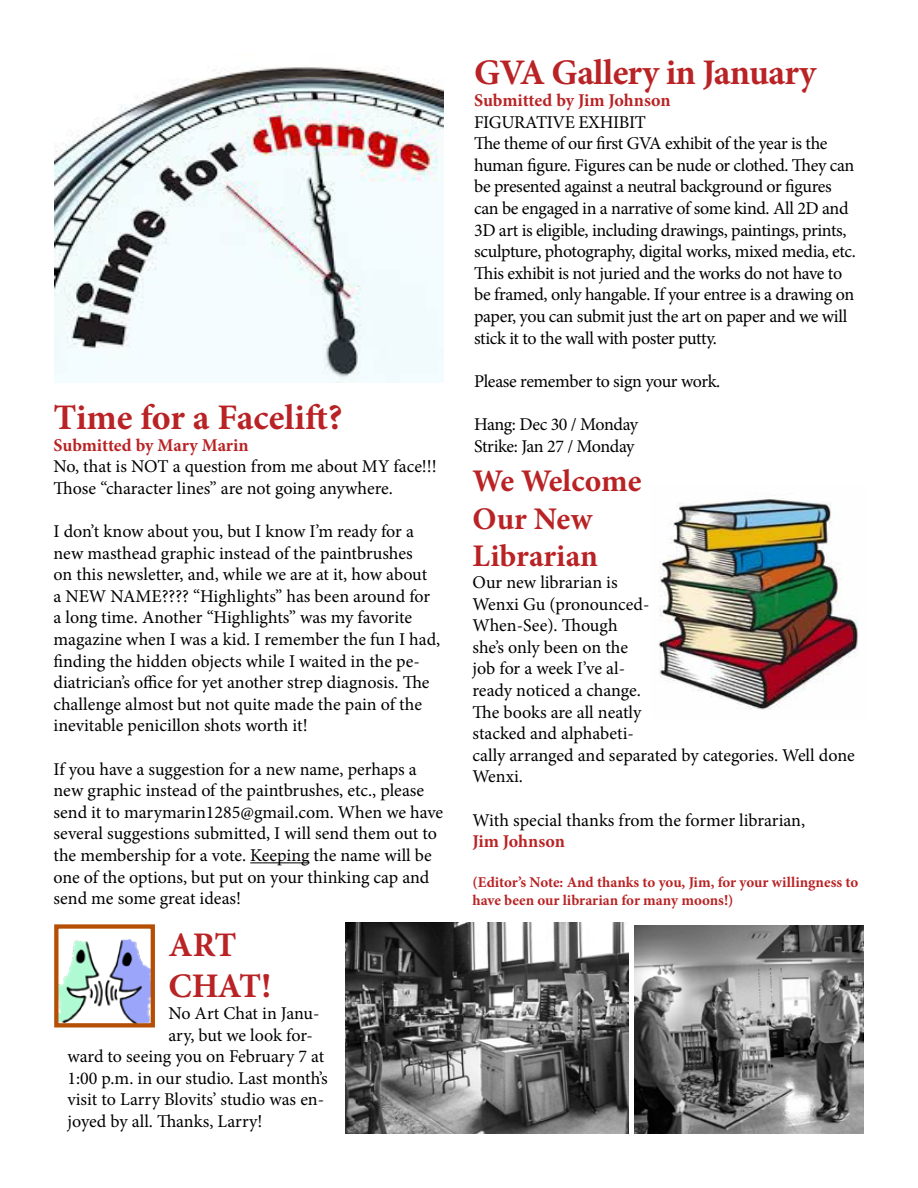
<style>
.page{position:relative;width:918px;height:1188px;background:#fff}
.page>*{position:absolute;margin:0;border:0;box-sizing:border-box;transform-origin:0 0}
.t1{font:700 36px "Minion Pro";letter-spacing:-.015em;color:#b92325}
.t2{font:700 34.5px/41.4px "Minion Pro";letter-spacing:-.03em;color:#b92325}
.t3{font:700 31.5px/37.8px "Minion Pro";color:#b92325}
.t4{font:18px/21.6px "Minion Pro";letter-spacing:-.01em;color:#000}
.t5{font:700 18px "Minion Pro";letter-spacing:-.005em;color:#b92325}
.t6{font:18px/21.6px "Minion Pro";letter-spacing:-.03em;color:#000}
.t7{font:700 15px/18px "Minion Pro";letter-spacing:-.005em;color:#b92325}
</style>
<div class="page">
<hr style="left:250px;top:862px;width:59px;height:1px;background:#000">
<img style="left:59px;top:939px;width:91px;height:83px">
<div style="left:54px;top:924px;width:101px;height:103px;border:4px solid #b54f04"></div>
<img style="left:658px;top:499px;width:201px;height:211px">
<img style="left:55px;top:66px;width:389px;height:316px">
<img style="left:345px;top:922px;width:284px;height:212px">
<img style="left:635px;top:926px;width:229px;height:208px">
<h1 class="t1" style="left:54px;top:392px;width:290px">Time for a Facelift?</h1>
<p class="t5" style="left:54px;top:432px;width:197px">Submitted by Mary Marin</p>
<p class="t4" style="left:54px;top:456px;width:385px">No, that is NOT a question from me about MY face!!!<br>Those “character lines” are not going anywhere.</p>
<p class="t4" style="left:54px;top:521px;width:388px">I don’t know about you, but I know I’m ready for a new masthead graphic instead of the paintbrushes<br>on this newsletter, and, while we are at it, how about<br>a NEW NAME???? “Highlights” has been around for a long time. Another “Highlights” was my favorite magazine when I was a kid. I remember the fun I had, finding the hidden objects while I waited in the pe&shy;diatrician’s office for yet another strep diagnosis. The challenge almost but not quite made the pain of the inevitable penicillon shots worth it!</p>
<p class="t4" style="left:54px;top:758px;width:391px">If you have a suggestion for a new name, perhaps a new graphic instead of the paintbrushes, etc., please send it to marymarin1285@gmail.com. When we have several suggestions submitted, I will send them out to the membership for a vote. Keeping the name will be one of the options, but put on your thinking cap and send me some great ideas!</p>
<h2 class="t2" style="left:168px;top:924px;width:104px">ART<br>CHAT!</h2>
<p class="t4" style="left:168px;top:1003px;width:153px">No Art Chat in Janu-</p>
<p class="t4" style="left:168px;top:1024px;width:146px">ary, but we look for-</p>
<p class="t4" style="left:67px;top:1046px;width:258px">ward to seeing you on February 7 at</p>
<p class="t4" style="left:67px;top:1067px;width:262px">1:00 p.m. in our studio. Last month’s</p>
<p class="t4" style="left:67px;top:1089px;width:258px">visit to Larry Blovits’ studio was en-</p>
<p class="t4" style="left:67px;top:1111px;width:197px">joyed by all. Thanks, Larry!</p>
<h1 class="t1" style="left:474px;top:48px;width:344px">GVA Gallery in January</h1>
<p class="t5" style="left:474px;top:88px;width:198px">Submitted by Jim Johnson</p>
<p class="t4" style="left:474px;top:111px;width:383px">FIGURATIVE EXHIBIT<br>The theme of our first GVA exhibit of the year is the human figure. Figures can be nude or clothed. They can be presented against a neutral background or figures can be engaged in a narrative of some kind. All 2D and 3D art is eligible, including drawings, paintings, prints, sculpture, photography, digital works, mixed media, etc.<br>This exhibit is not juried and the works do not have to be framed, only hangable. If your entree is a drawing on paper, you can submit just the art on paper and we will stick it to the wall with poster putty.</p>
<p class="t4" style="left:474px;top:370px;width:248px">Please remember to sign your work.</p>
<p class="t6" style="left:474px;top:414px;width:166px">Hang: Dec 30 / Monday<br>Strike: Jan 27 / Monday</p>
<h3 class="t3" style="left:472px;top:461px;width:170px">We Welcome<br>Our New<br>Librarian</h3>
<p class="t4" style="left:472px;top:571px;width:384px">Our new librarian is<br>Wenxi Gu (pronounced-<br>When-See). Though<br>she’s only been on the<br>job for a week I’ve al-<br>ready noticed a change.<br>The books are all neatly<br>stacked and alphabeti-<br>cally arranged and separated by categories. Well done<br>Wenxi.</p>
<p class="t4" style="left:472px;top:809px;width:334px">With special thanks from the former librarian,</p>
<p class="t5" style="left:472px;top:829px;width:94px">Jim Johnson</p>
<p class="t7" style="left:472px;top:873px;width:387px">(Editor’s Note: And thanks to you, Jim, for your willingness to have been our librarian for many moons!)</p>
</div>
